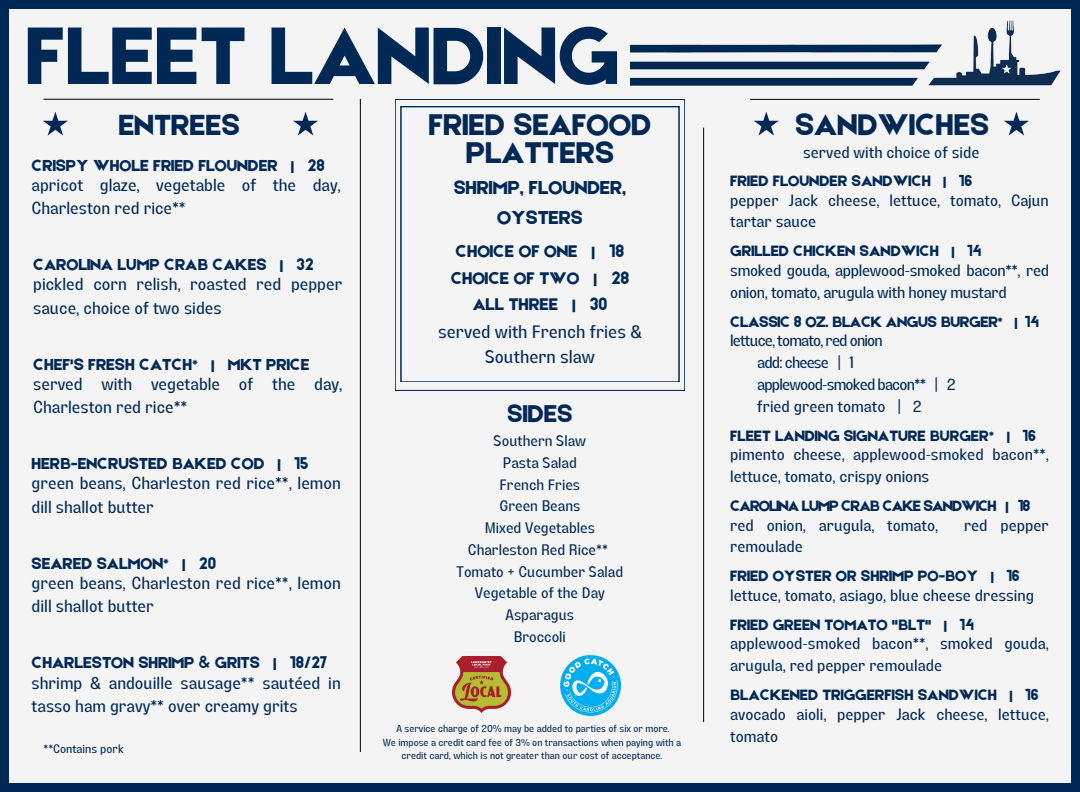
<style>
.page{position:relative;width:1080px;height:792px;background:#002855}
.page>*{position:absolute;margin:0;border:0;box-sizing:border-box;transform-origin:0 0}
.t1{font:86.9px "Etna";color:#002855}
.t2{font:32px/27.7px "Etna";color:#002855;text-align:center}
.t3{font:31px "Etna";color:#002855}
.t4{font:26px "Etna";color:#002855}
.t5{font:20px/30px "Etna";color:#002855;text-align:center}
.t6{font:18px/26.2px "Etna";color:#002855;text-align:center}
.t7{font:18px/24.7px "Lazord";color:#002855;text-align:center}
.t8{font:17px/20.2px "Lazord";color:#002855}
.t9{font:17px "Etna";color:#002855}
.t10{font:16px/19.5px "Lazord";color:#002855}
.t11{font:16px/21.7px "Lazord";letter-spacing:-.02em;color:#002855}
.t12{font:16px/19.5px "Etna";letter-spacing:-.055em;color:#002855}
.t13{font:16px/21.7px "Lazord";letter-spacing:-.05em;color:#002855}
.t14{font:16px/19.5px "Etna";letter-spacing:-.02em;color:#002855}
.t15{font:16px "Etna";color:#002855}
.t16{font:15px "Lazord";color:#002855}
.t17{font:12px "Lazord";color:#002855}
.t18{font:10px/13.5px "Lazord";color:#002855;text-align:center}
.s1{font-family:"Etna"}
.s2{font-family:"Lazord"}
</style>
<div class="page">
<div style="left:9px;top:9px;width:1061px;height:774px;background:#f4f4f4"></div>
<svg style="left:395px;top:99px;width:290px;height:292px"></svg>
<svg style="left:401px;top:107px;width:278px;height:275px"></svg>
<hr style="left:43px;top:99px;width:290px;height:1px;background:#000">
<hr style="left:360px;top:99px;width:1px;height:653px;background:#000">
<hr style="left:703px;top:128px;width:1px;height:594px;background:#000">
<img style="left:452px;top:656px;width:59px;height:57px">
<img style="left:630px;top:20px;width:431px;height:89px">
<img style="left:560px;top:655px;width:60px;height:60px">
<svg style="left:293px;top:112px;width:25px;height:24px"></svg>
<svg style="left:43px;top:112px;width:25px;height:24px"></svg>
<svg style="left:1004px;top:112px;width:25px;height:24px"></svg>
<svg style="left:754px;top:112px;width:25px;height:24px"></svg>
<h1 class="t1" style="left:25px;top:-6px;width:596px">FLEET LANDING</h1>
<p class="t2" style="left:428px;top:109px;width:225px">FRIED SEAFOOD<br>PLATTERS</p>
<h2 class="t2" style="left:795px;top:109px;width:196px">SANDWICHES</h2>
<h6 class="t3" style="left:118px;top:103px;width:123px">ENTREES</h6>
<h6 class="t10" style="left:803px;top:145px;width:178px">served with choice of side</h6>
<h2 class="t8" style="left:32px;top:157px;width:311px"><span class="s1">CRISPY WHOLE FRIED FLOUNDER | 28 </span>apricot glaze, vegetable of the day,</h2>
<h2 class="t8" style="left:32px;top:200px;width:156px">Charleston red rice**</h2>
<p class="t15" style="left:730px;top:170px;width:244px">FRIED FLOUNDER SANDWICH | 16</p>
<p class="t10" style="left:730px;top:191px;width:320px;line-height:21.7px">pepper Jack cheese, lettuce, tomato, Cajun tartar sauce</p>
<h5 class="t5" style="left:454px;top:172px;width:174px">SHRIMP, FLOUNDER,<br>OYSTERS</h5>
<h4 class="t6" style="left:451px;top:237px;width:180px">CHOICE OF ONE | 18<br>CHOICE OF TWO | 28<br>ALL THREE | 30</h4>
<h3 class="t7" style="left:438px;top:322px;width:205px">served with French fries &amp;<br>Southern slaw</h3>
<p class="t15" style="left:730px;top:240px;width:253px">GRILLED CHICKEN SANDWICH | 14</p>
<p class="t11" style="left:730px;top:262px;width:320px">smoked gouda, applewood-smoked bacon**, red onion, tomato, arugula with honey mustard</p>
<p class="t9" style="left:33px;top:253px;width:282px">CAROLINA LUMP CRAB CAKES | 32</p>
<p class="t8" style="left:33px;top:275px;width:311px;line-height:23.2px">pickled corn relish, roasted red pepper sauce, choice of two sides</p>
<h6 class="t14" style="left:730px;top:311px;width:310px">CLASSIC 8 OZ. BLACK ANGUS BURGER* | 14 <span class="s2">lettuce, tomato, red onion</span></h6>
<h6 class="t13" style="left:757px;top:354px;width:200px">add: cheese | 1 applewood-smoked bacon** | 2 fried green tomato | 2</h6>
<p class="t9" style="left:33px;top:352px;width:278px">CHEF'S FRESH CATCH* | MKT PRICE</p>
<p class="t8" style="left:33px;top:375px;width:311px;line-height:23.2px">served with vegetable of the day,<br>Charleston red rice**</p>
<p class="t4" style="left:507px;top:395px;width:67px">SIDES</p>
<p class="t16" style="left:494px;top:435px;width:94px">Southern Slaw</p>
<p class="t16" style="left:503px;top:457px;width:76px">Pasta Salad</p>
<p class="t16" style="left:500px;top:479px;width:82px">French Fries</p>
<p class="t16" style="left:499px;top:501px;width:82px">Green Beans</p>
<p class="t16" style="left:485px;top:522px;width:112px">Mixed Vegetables</p>
<p class="t16" style="left:468px;top:544px;width:142px">Charleston Red Rice**</p>
<p class="t16" style="left:457px;top:566px;width:168px">Tomato + Cucumber Salad</p>
<p class="t16" style="left:475px;top:588px;width:132px">Vegetable of the Day</p>
<p class="t16" style="left:506px;top:609px;width:70px">Asparagus</p>
<p class="t16" style="left:514px;top:631px;width:54px">Broccoli</p>
<p class="t10" style="left:730px;top:427px;width:320px"><span class="s1">FLEET LANDING SIGNATURE BURGER* | 16 </span>pimento cheese, applewood-smoked bacon**,</p>
<p class="t10" style="left:730px;top:469px;width:201px">lettuce, tomato, crispy onions</p>
<p class="t9" style="left:32px;top:452px;width:278px">HERB-ENCRUSTED BAKED COD | 15</p>
<p class="t8" style="left:32px;top:474px;width:311px;line-height:23.2px">green beans, Charleston red rice**, lemon dill shallot butter</p>
<p class="t12" style="left:730px;top:495px;width:302px">CAROLINA LUMP CRAB CAKE SANDWICH | 18 <span class="s2">red onion, arugula, tomato,</span></p>
<p class="t10" style="left:964px;top:517px;width:86px">red pepper</p>
<p class="t10" style="left:730px;top:539px;width:74px">remoulade</p>
<h4 class="t8" style="left:32px;top:555px;width:311px"><span class="s1">SEARED SALMON* | 20<br></span>green beans, Charleston red rice**, lemon</h4>
<h4 class="t8" style="left:32px;top:598px;width:124px">dill shallot butter</h4>
<p class="t10" style="left:730px;top:568px;width:305px"><span class="s1">FRIED OYSTER OR SHRIMP PO-BOY | 16 </span>lettuce, tomato, asiago, blue cheese dressing</p>
<h2 class="t10" style="left:730px;top:617px;width:320px"><span class="s1">FRIED GREEN TOMATO "BLT" | 14 </span>applewood-smoked bacon**, smoked gouda,</h2>
<h2 class="t10" style="left:730px;top:658px;width:213px">arugula, red pepper remoulade</h2>
<h6 class="t10" style="left:730px;top:687px;width:320px"><span class="s1">BLACKENED TRIGGERFISH SANDWICH | 16 </span>avocado aioli, pepper Jack cheese, lettuce,</h6>
<h6 class="t10" style="left:730px;top:728px;width:49px">tomato</h6>
<p class="t8" style="left:32px;top:654px;width:311px"><span class="s1">CHARLESTON SHRIMP &amp; GRITS | 18/27 </span>shrimp &amp; andouille sausage** sautéed in</p>
<p class="t8" style="left:32px;top:698px;width:268px">tasso ham gravy** over creamy grits</p>
<h6 class="t18" style="left:397px;top:723px;width:275px">A service charge of 20% may be added to parties of six or more.</h6>
<h6 class="t18" style="left:383px;top:737px;width:300px">We impose a credit card fee of 3% on transactions when paying with a credit card, which is not greater than our cost of acceptance.</h6>
<h6 class="t17" style="left:44px;top:744px;width:82px">**Contains pork</h6>
</div>
